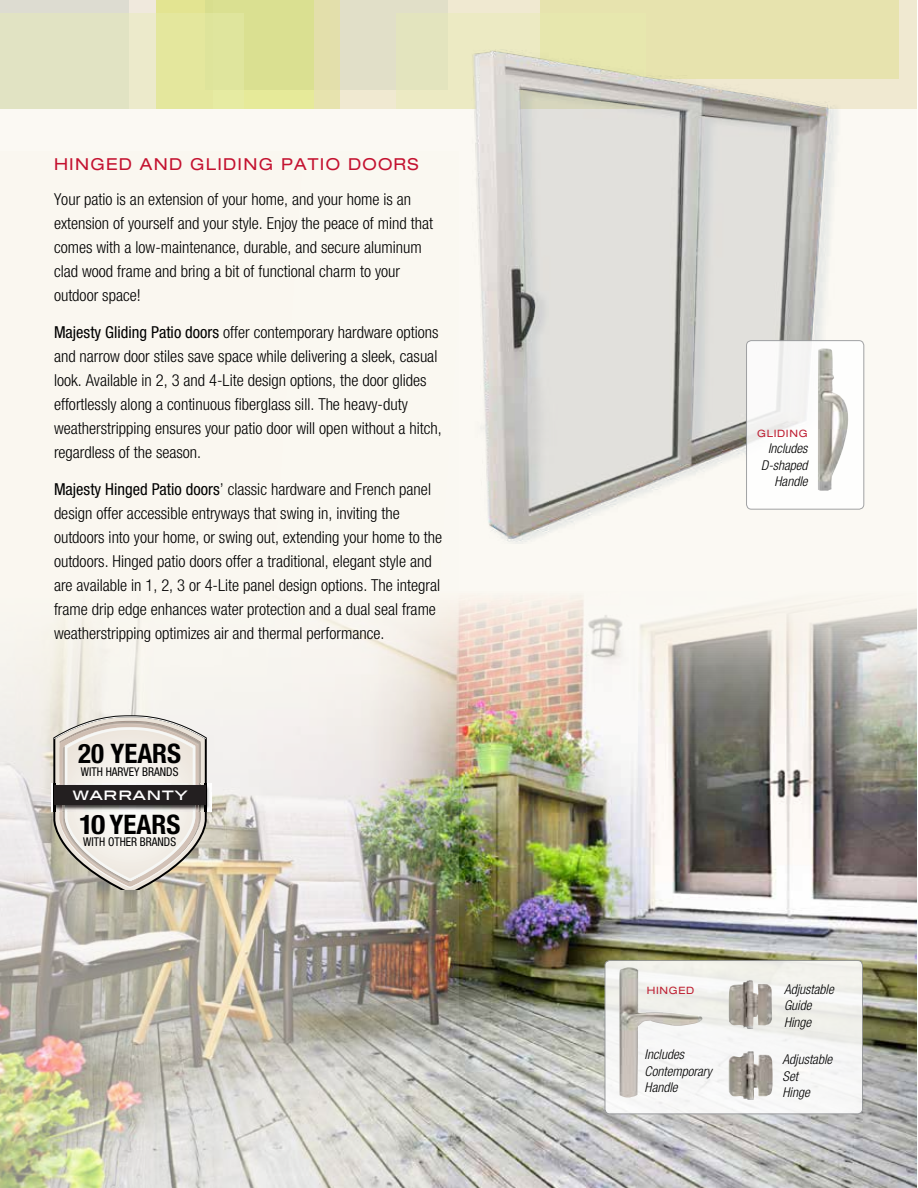
<style>
.page{position:relative;width:918px;height:1188px;background:#fff}
.page>*{position:absolute;margin:0;border:0;box-sizing:border-box;transform-origin:0 0}
.t1{font:700 condensed 26.85px "Helvetica Neue LT Std";color:#000}
.t2{font:700 condensed 26.85px "Helvetica Neue LT Std";color:#000;scale:1.1 1}
.t3{font:300 condensed 16.5px/24px "Helvetica Neue LT Std";color:#000}
.t4{font:expanded 16.5px "Helvetica Neue LT Std";letter-spacing:.075em;color:#c41230}
.t5{font:15.3px "Blair ITC Std";letter-spacing:.015em;color:#fff;scale:1.05 1}
.t6{font:italic 300 condensed 13.5px/16.5px "Helvetica Neue LT Std";color:#000}
.t7{font:condensed 12.15px "Helvetica Neue LT Std";color:#000;scale:.95 1}
.t8{font:expanded 10.2px "Helvetica Neue LT Std";letter-spacing:.065em;color:#be1e32}
.s1{font-weight:400}
</style>
<div class="page">
<div style="left:0;top:0;width:917px;height:1188px;background:#faf7ef"></div>
<img style="left:459px;top:600px;width:458px;height:588px">
<img style="left:0;top:610px;width:459px;height:578px">
<svg style="left:0;top:0;width:156px;height:13px;background:#e0ded3"></svg>
<div style="left:156px;top:0;width:183px;height:109px;background:#dae091"></div>
<svg style="left:315px;top:0;width:602px;height:109px;background:#e6e2b8"></svg>
<svg style="left:0;top:13px;width:244px;height:96px;fill:#e1e3c3"></svg>
<div style="left:396px;top:13px;width:249px;height:96px;background:linear-gradient(to right,#e8e7c7,#e8e8ac)"></div>
<img style="left:430px;top:49px;width:474px;height:493px">
<div style="left:747px;top:341px;width:117px;height:168px;background:#fff;border-radius:5px"></div>
<div style="left:746px;top:340px;width:118px;height:169px;border:1px solid #939598;border-radius:5px"></div>
<img style="left:818px;top:348px;width:31px;height:143px">
<div style="left:605px;top:961px;width:258px;height:153px;background:linear-gradient(to right,#f6f7f5,#f3f3f1);border-radius:5px"></div>
<div style="left:605px;top:960px;width:258px;height:154px;border:1px solid #939598;border-radius:5px"></div>
<img style="left:618px;top:967px;width:85px;height:130px">
<img style="left:728px;top:980px;width:44px;height:49px">
<img style="left:728px;top:1051px;width:45px;height:49px">
<img style="left:207px;top:784px;width:4px;height:27px">
<svg style="left:52px;top:715px;width:155px;height:175px"></svg>
<p class="t4" style="left:54px;top:154px;width:366px">HINGED AND GLIDING PATIO DOORS</p>
<p class="t3" style="left:54px;top:187px;width:381px">Your patio is an extension of your home, and your home is an extension of yourself and your style. Enjoy the peace of mind that comes with a low-maintenance, durable, and secure aluminum clad wood frame and bring a bit of functional charm to your outdoor space!</p>
<p class="t3" style="left:54px;top:320px;width:389px"><span class="s1">Majesty Gliding Patio doors</span> offer contemporary hardware options and narrow door stiles save space while delivering a sleek, casual look. Available in 2, 3 and 4-Lite design options, the door glides effortlessly along a continuous fiberglass sill. The heavy-duty weatherstripping ensures your patio door will open without a hitch, regardless of the season.</p>
<p class="t3" style="left:54px;top:477px;width:390px"><span class="s1">Majesty Hinged Patio doors</span>’ classic hardware and French panel design offer accessible entryways that swing in, inviting the outdoors into your home, or swing out, extending your home to the outdoors. Hinged patio doors offer a traditional, elegant style and are available in 1, 2, 3 or 4-Lite panel design options. The integral frame drip edge enhances water protection and a dual seal frame weatherstripping optimizes air and thermal performance.</p>
<h1 class="t1" style="left:78px;top:737px;width:105px">20 YEARS</h1>
<p class="t7" style="left:81px;top:765px;width:104px">WITH HARVEY BRANDS</p>
<h1 class="t2" style="left:79px;top:808px;width:94px">10 YEARS</h1>
<p class="t7" style="left:83px;top:835px;width:99px">WITH OTHER BRANDS</p>
<p class="t5" style="left:73px;top:785px;width:111px">warranty</p>
<p class="t8" style="left:757px;top:427px;width:52px">GLIDING</p>
<p class="t6" style="left:761px;top:440px;width:48px;text-align:right">Includes<br>D-shaped<br>Handle</p>
<p class="t8" style="left:647px;top:984px;width:49px">HINGED</p>
<p class="t6" style="left:645px;top:1047px;width:69px">Includes<br>Contemporary<br>Handle</p>
<p class="t6" style="left:784px;top:981px;width:51px">Adjustable<br>Guide<br>Hinge</p>
<p class="t6" style="left:783px;top:1051px;width:51px">Adjustable<br>Set<br>Hinge</p>
</div>
